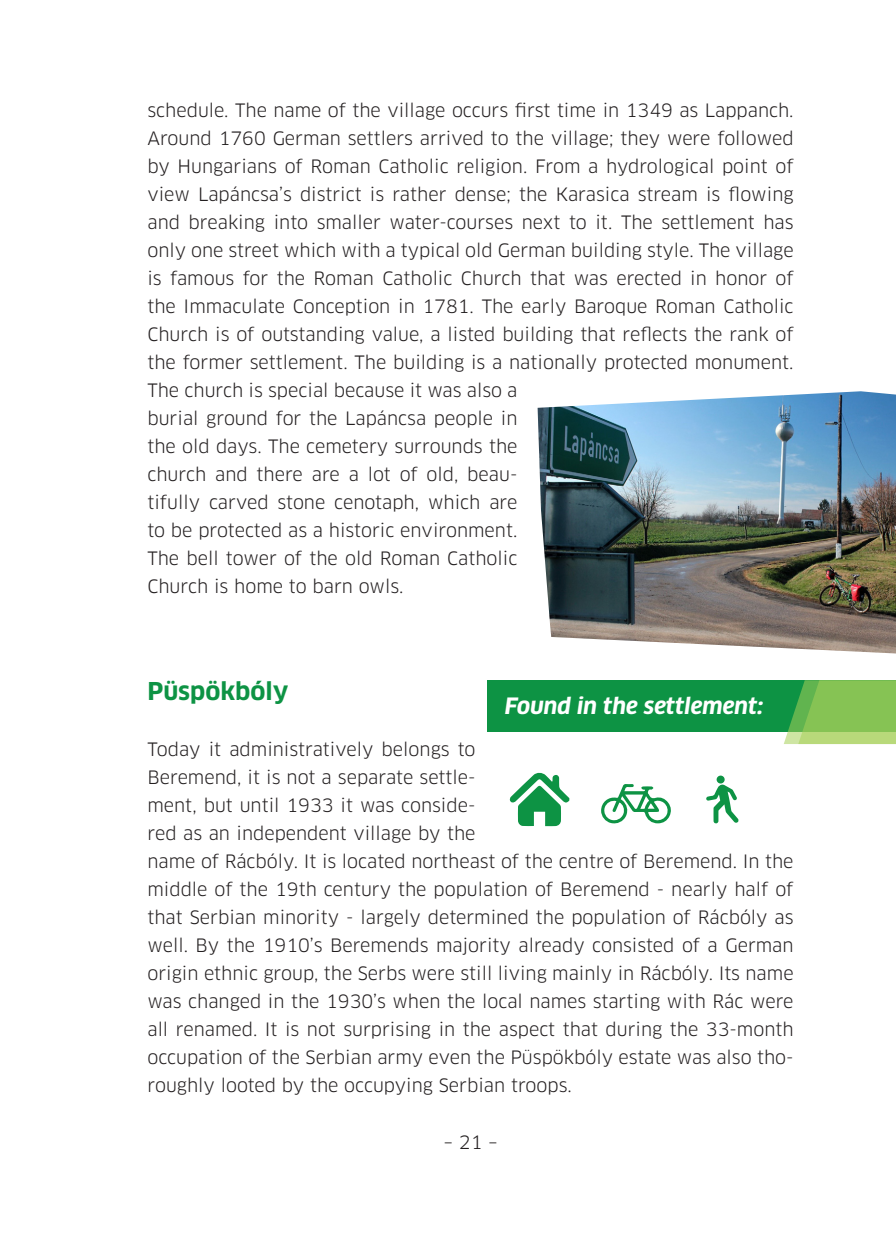
<style>
.page{position:relative;width:896px;height:1248px;background:#fff}
.page>*{position:absolute;margin:0;border:0;box-sizing:border-box;transform-origin:0 0}
.t1{font:700 24px "Clan Pro";color:#0d9344}
.t2{font:italic 700 22px "Clan Pro";color:#fff}
.t3{font:18px/28px "Clan Pro";color:#231f20}
</style>
<div class="page">
<div style="left:487px;top:680px;width:409px;height:52px;background:#0d9344"></div>
<svg style="left:784px;top:680px;width:112px;height:64px;background:#81c15a"></svg>
<svg style="left:601px;top:784px;width:70px;height:40px"></svg>
<svg style="left:706px;top:784px;width:33px;height:39px"></svg>
<div style="left:716px;top:775px;width:8px;height:8px;background:#0d9344;border-radius:50%"></div>
<svg style="left:510px;top:772px;width:59px;height:54px"></svg>
<img style="left:537px;top:391px;width:359px;height:262px">
<p class="t3" style="left:147px;top:96px;width:648px">schedule. The name of the village occurs first time in 1349 as Lappanch.<br>Around 1760 German settlers arrived to the village; they were followed by Hungarians of Roman Catholic religion. From a hydrological point of view Lapáncsa’s district is rather dense; the Karasica stream is flowing and breaking into smaller water-courses next to it. The settlement has only one street which with a typical old German building style. The village is famous for the Roman Catholic Church that was erected in honor of the Immaculate Conception in 1781. The early Baroque Roman Catholic Church is of outstanding value, a listed building that reflects the rank of the former settlement. The building is a nationally protected monument.<br>The church is special because it was also a<br>burial ground for the Lapáncsa people in<br>the old days. The cemetery surrounds the<br>church and there are a lot of old, beau-<br>tifully carved stone cenotaph, which are<br>to be protected as a historic environment.<br>The bell tower of the old Roman Catholic<br>Church is home to barn owls.</p>
<p class="t1" style="left:147px;top:677px;width:142px">Püspökbóly</p>
<p class="t3" style="left:147px;top:735px;width:648px">Today it administratively belongs to<br>Beremend, it is not a separate settle-<br>ment, but until 1933 it was conside-<br>red as an independent village by the<br>name of Rácbóly. It is located northeast of the centre of Beremend. In the middle of the 19th century the population of Beremend - nearly half of that Serbian minority - largely determined the population of Rácbóly as well. By the 1910’s Beremends majority already consisted of a German origin ethnic group, the Serbs were still living mainly in Rácbóly. Its name was changed in the 1930’s when the local names starting with Rác were all renamed. It is not surprising in the aspect that during the 33-month occupation of the Serbian army even the Püspökbóly estate was also tho&shy;roughly looted by the occupying Serbian troops.</p>
<p class="t2" style="left:505px;top:693px;width:260px">Found in the settlement:</p>
<p class="t3" style="left:443px;top:1127px;width:56px">– 21 –</p>
</div>
